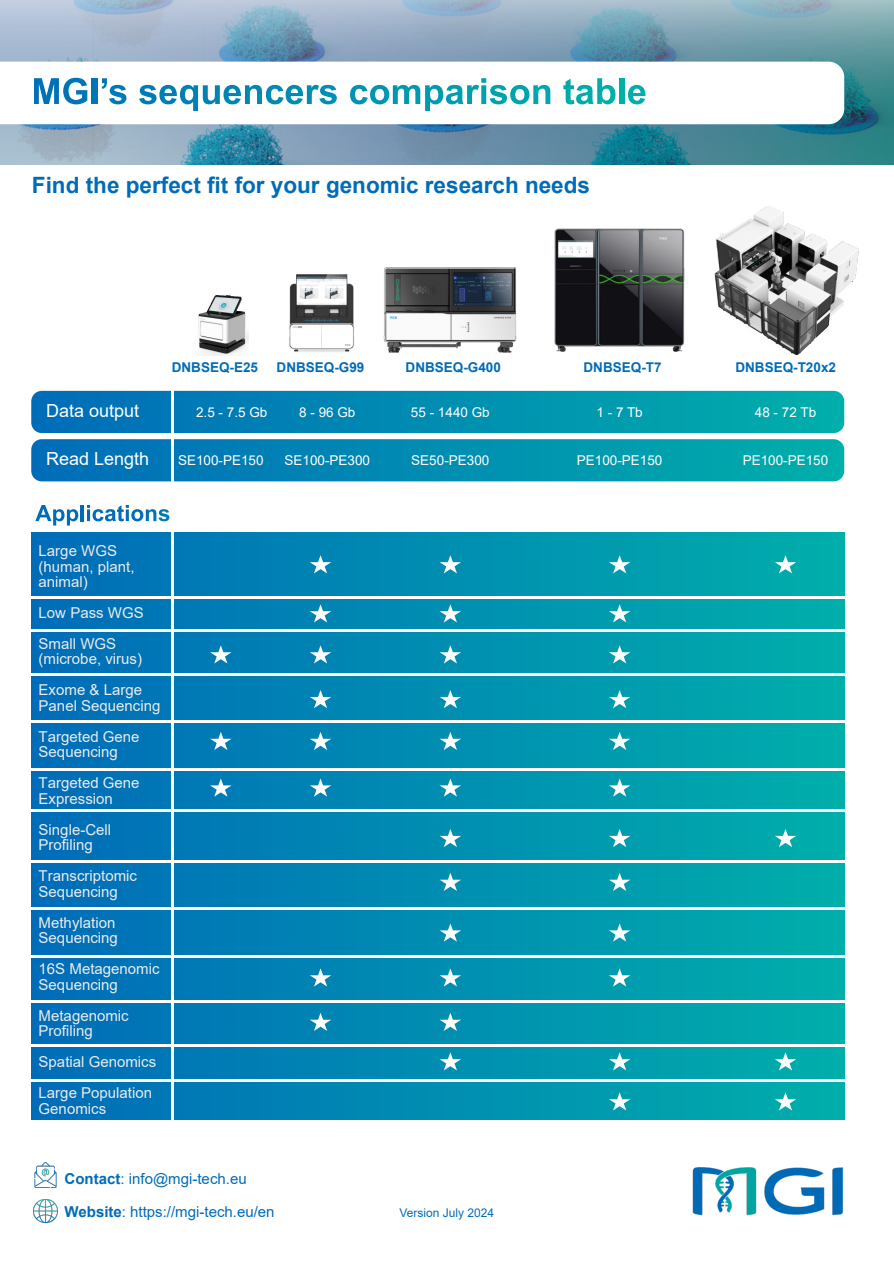
<style>
.page{position:relative;width:894px;height:1263px;background:#fff}
.page>*{position:absolute;margin:0;border:0;box-sizing:border-box;transform-origin:0 0}
.t1{font:700 22.5px "Arial";color:#006cb8}
.t2{font:18px "Arial";color:#fff}
.t3{font:15px/31px "Arial";color:#ebebeb}
.t4{font:15px "Arial";color:#006cb8}
.t5{font:13.5px "Arial";color:#fff}
.t6{font:700 13.5px "Arial";color:#006cb8}
.t7{font:12px "Arial";color:#006cb8}
.s1{font-weight:700}
</style>
<div class="page">
<img style="left:0;top:0;width:893px;height:164px">
<svg style="left:0;top:62px;width:843px;height:62px"></svg>
<div style="left:31px;top:529px;width:812px;height:591px;background:linear-gradient(to right,#056fb9,#05b0ac)"></div>
<div style="left:31px;top:391px;width:812px;height:42px;background:linear-gradient(to right,#006cb8,#00aeaa);border-radius:11px"></div>
<svg style="left:34px;top:78px;width:53px;height:26px"></svg>
<div style="left:92px;top:78px;width:5px;height:26px;background:#0076b6"></div>
<svg style="left:101px;top:78px;width:25px;height:26px"></svg>
<svg style="left:139px;top:85px;width:197px;height:26px"></svg>
<svg style="left:350px;top:78px;width:200px;height:33px"></svg>
<svg style="left:563px;top:78px;width:52px;height:26px"></svg>
<div style="left:619px;top:78px;width:5px;height:26px;background:#00afaa"></div>
<svg style="left:627px;top:85px;width:18px;height:19px"></svg>
<img style="left:714px;top:206px;width:144px;height:150px">
<img style="left:554px;top:228px;width:131px;height:124px">
<img style="left:383px;top:267px;width:134px;height:86px">
<img style="left:289px;top:275px;width:66px;height:77px">
<img style="left:198px;top:296px;width:50px;height:60px">
<div style="left:31px;top:439px;width:812px;height:42px;background:linear-gradient(to right,#006cb8,#00aeaa);border-radius:11px"></div>
<hr style="left:171px;top:381px;width:3px;height:757px;background:#fff">
<hr style="left:31px;top:596px;width:812px;height:2px;background:#fff">
<hr style="left:31px;top:630px;width:812px;height:2px;background:#fff">
<hr style="left:31px;top:674px;width:812px;height:2px;background:#fff">
<hr style="left:31px;top:721px;width:812px;height:2px;background:#fff">
<hr style="left:31px;top:768px;width:812px;height:2px;background:#fff">
<hr style="left:31px;top:809px;width:812px;height:3px;background:#fff">
<hr style="left:31px;top:860px;width:812px;height:3px;background:#fff">
<hr style="left:31px;top:907px;width:812px;height:2px;background:#fff">
<hr style="left:31px;top:955px;width:812px;height:3px;background:#fff">
<hr style="left:31px;top:1000px;width:812px;height:2px;background:#fff">
<hr style="left:31px;top:1044px;width:812px;height:3px;background:#fff">
<hr style="left:31px;top:1079px;width:812px;height:2px;background:#fff">
<hr style="left:31px;top:527px;width:812px;height:4px;background:#fff">
<svg style="left:310px;top:555px;width:21px;height:18px"></svg>
<svg style="left:439px;top:555px;width:22px;height:18px"></svg>
<svg style="left:439px;top:604px;width:22px;height:18px"></svg>
<svg style="left:439px;top:645px;width:22px;height:18px"></svg>
<svg style="left:439px;top:690px;width:22px;height:18px"></svg>
<svg style="left:439px;top:732px;width:22px;height:18px"></svg>
<svg style="left:439px;top:778px;width:22px;height:19px"></svg>
<svg style="left:439px;top:829px;width:22px;height:18px"></svg>
<svg style="left:439px;top:873px;width:22px;height:18px"></svg>
<svg style="left:439px;top:923px;width:22px;height:19px"></svg>
<svg style="left:439px;top:968px;width:22px;height:18px"></svg>
<svg style="left:439px;top:1013px;width:22px;height:18px"></svg>
<svg style="left:439px;top:1052px;width:22px;height:18px"></svg>
<svg style="left:608px;top:555px;width:22px;height:18px"></svg>
<svg style="left:774px;top:555px;width:21px;height:18px"></svg>
<svg style="left:774px;top:829px;width:21px;height:18px"></svg>
<svg style="left:774px;top:1052px;width:21px;height:18px"></svg>
<svg style="left:608px;top:604px;width:22px;height:18px"></svg>
<svg style="left:608px;top:645px;width:22px;height:18px"></svg>
<svg style="left:608px;top:690px;width:22px;height:18px"></svg>
<svg style="left:608px;top:732px;width:22px;height:18px"></svg>
<svg style="left:608px;top:778px;width:22px;height:19px"></svg>
<svg style="left:608px;top:829px;width:22px;height:18px"></svg>
<svg style="left:608px;top:873px;width:22px;height:18px"></svg>
<svg style="left:608px;top:923px;width:22px;height:19px"></svg>
<svg style="left:608px;top:968px;width:22px;height:18px"></svg>
<svg style="left:608px;top:1052px;width:22px;height:18px"></svg>
<svg style="left:608px;top:1092px;width:22px;height:18px"></svg>
<svg style="left:774px;top:1092px;width:21px;height:18px"></svg>
<svg style="left:210px;top:645px;width:21px;height:18px"></svg>
<svg style="left:210px;top:732px;width:21px;height:18px"></svg>
<svg style="left:210px;top:778px;width:21px;height:19px"></svg>
<svg style="left:310px;top:604px;width:21px;height:18px"></svg>
<svg style="left:310px;top:645px;width:21px;height:18px"></svg>
<svg style="left:310px;top:690px;width:21px;height:18px"></svg>
<svg style="left:310px;top:732px;width:21px;height:18px"></svg>
<svg style="left:310px;top:778px;width:21px;height:19px"></svg>
<svg style="left:310px;top:968px;width:21px;height:18px"></svg>
<svg style="left:310px;top:1013px;width:21px;height:18px"></svg>
<svg style="left:35px;top:505px;width:43px;height:21px"></svg>
<hr style="left:81px;top:505px;width:3px;height:16px;background:#006cb8">
<svg style="left:87px;top:505px;width:82px;height:16px"></svg>
<img style="left:692px;top:1167px;width:151px;height:49px">
<img style="left:34px;top:1163px;width:23px;height:24px">
<img style="left:34px;top:1199px;width:23px;height:24px">
<h1 class="t1" style="left:32px;top:176px;width:559px">Find the perfect fit for your genomic research needs</h1>
<p class="t2" style="left:46px;top:404px;width:95px">Data output</p>
<p class="t6" style="left:172px;top:362px;width:88px">DNBSEQ-E25</p>
<p class="t6" style="left:276px;top:362px;width:89px">DNBSEQ-G99</p>
<p class="t6" style="left:405px;top:362px;width:97px">DNBSEQ-G400</p>
<p class="t6" style="left:583px;top:362px;width:80px">DNBSEQ-T7</p>
<p class="t6" style="left:735px;top:362px;width:102px">DNBSEQ-T20x2</p>
<p class="t5" style="left:196px;top:407px;width:73px">2.5 - 7.5 Gb</p>
<p class="t5" style="left:299px;top:407px;width:58px">8-96Gb</p>
<p class="t5" style="left:411px;top:407px;width:80px">55 - 1440 Gb</p>
<p class="t5" style="left:596px;top:407px;width:48px">1-7Tb</p>
<p class="t5" style="left:754px;top:407px;width:63px">48 - 72 Tb</p>
<p class="t2" style="left:46px;top:452px;width:105px">Read Length</p>
<p class="t5" style="left:178px;top:455px;width:87px">SE100-PE150</p>
<p class="t5" style="left:284px;top:455px;width:87px">SE100-PE300</p>
<p class="t5" style="left:411px;top:455px;width:80px">SE50-PE300</p>
<p class="t5" style="left:576px;top:455px;width:87px">PE100-PE150</p>
<p class="t5" style="left:742px;top:455px;width:87px">PE100-PE150</p>
<p class="t3" style="left:39px;top:544px;width:97px;line-height:15.5px">Large WGS (human, plant, animal)</p>
<p class="t3" style="left:39px;top:599px;width:107px">Low Pass WGS<br>Small WGS</p>
<p class="t3" style="left:39px;top:645px;width:105px">(microbe, virus)<br>Exome &amp; Large</p>
<p class="t3" style="left:39px;top:691px;width:123px">Panel Sequencing<br>Targeted Gene</p>
<p class="t3" style="left:39px;top:738px;width:102px">Sequencing<br>Targeted Gene</p>
<p class="t3" style="left:39px;top:784px;width:76px">Expression<br>Single-Cell</p>
<p class="t3" style="left:39px;top:831px;width:100px">Profiling<br>Transcriptomic</p>
<p class="t3" style="left:39px;top:877px;width:81px">Sequencing<br>Methylation</p>
<p class="t3" style="left:39px;top:924px;width:122px">Sequencing<br>16S Metagenomic</p>
<p class="t3" style="left:39px;top:970px;width:92px">Sequencing<br>Metagenomic</p>
<p class="t3" style="left:39px;top:1017px;width:119px">Profiling<br>Spatial Genomics<br>Large Population</p>
<p class="t3" style="left:39px;top:1094px;width:69px">Genomics</p>
<p class="t4" style="left:65px;top:1173px;width:183px"><span class="s1">Contact</span>: info@mgi-tech.eu</p>
<p class="t4" style="left:65px;top:1206px;width:211px"><span class="s1">Website</span>: https://mgi-tech.eu/en</p>
<p class="t7" style="left:399px;top:1208px;width:96px">Version July 2024</p>
</div>
